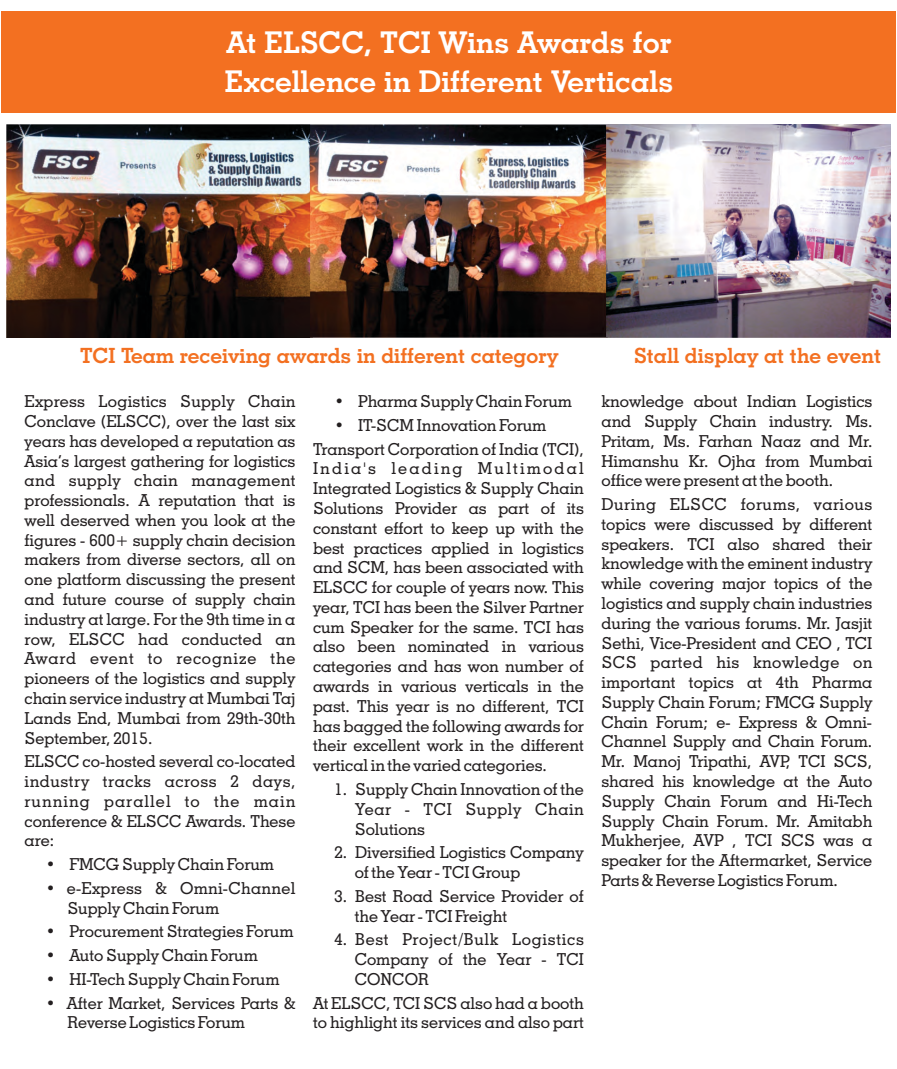
<style>
.page{position:relative;width:897px;height:1069px;background:#fff}
.page>*{position:absolute;margin:0;border:0;box-sizing:border-box;transform-origin:0 0}
.t1{font:700 30px/39.6px "Geometric Slab 703 BT";color:#fff}
.t2{font:700 21px "Geometric Slab 703 BT";color:#f37021}
.t3{font:500 16.5px/19.8px "Geometric Slab 703 BT";color:#231f20;text-align:justify}
</style>
<div class="page">
<img style="left:7px;top:124px;width:303px;height:213px">
<img style="left:310px;top:124px;width:580px;height:213px">
<div style="left:2px;top:11px;width:893px;height:102px;background:#f37021"></div>
<h1 class="t1" style="left:225px;top:25px;width:450px">At ELSCC, TCI Wins Awards for<br>Excellence in Different Verticals</h1>
<p class="t2" style="left:80px;top:347px;width:480px">TCI Team receiving awards in different category</p>
<p class="t2" style="left:633px;top:347px;width:249px">Stall display at the event</p>
<p class="t3" style="left:25px;top:393px;width:272px">Express Logistics Supply Chain Conclave (ELSCC), over the last six years has developed a reputation as Asia’s largest gathering for logistics and supply chain management professionals. A reputation that is well deserved when you look at the figures - 600+ supply chain decision makers from diverse sectors, all on one platform discussing the present and future course of supply chain industry at large. For the 9th time in a row, ELSCC had conducted an Award event to recognize the pioneers of the logistics and supply chain service industry at Mumbai Taj Lands End, Mumbai from 29th-30th September, 2015.</p>
<p class="t3" style="left:25px;top:753px;width:272px">ELSCC co-hosted several co-located industry tracks across 2 days, running parallel to the main conference &amp; ELSCC Awards. These are:</p>
<p class="t3" style="left:46px;top:856px;width:229px">• FMCG Supply Chain Forum</p>
<p class="t3" style="left:67px;top:879px;width:229px;text-indent:-21px">• e-Express &amp; Omni-Channel<br>Supply Chain Forum</p>
<p class="t3" style="left:46px;top:923px;width:249px">• Procurement Strategies Forum</p>
<p class="t3" style="left:46px;top:947px;width:213px">• Auto Supply Chain Forum</p>
<p class="t3" style="left:46px;top:970px;width:235px">• HI-Tech Supply Chain Forum</p>
<p class="t3" style="left:67px;top:994px;width:229px;text-indent:-21px">• After Market, Services Parts &amp;<br>Reverse Logistics Forum</p>
<p class="t3" style="left:358px;top:393px;width:215px">Pharma Supply Chain Forum</p>
<p class="t3" style="left:313px;top:415px;width:272px;line-height:23.7px;text-indent:21px">• IT-SCM Innovation Forum<br>Transport Corporation of India (TCI),</p>
<p class="t3" style="left:313px;top:460px;width:272px">India's leading Multimodal Integrated Logistics &amp; Supply Chain Solutions Provider as part of its constant effort to keep up with the best practices applied in logistics and SCM, has been associated with ELSCC for couple of years now. This year, TCI has been the Silver Partner cum Speaker for the same. TCI has also been nominated in various categories and has won number of awards in various verticals in the past. This year is no different, TCI has bagged the following awards for their excellent work in the different vertical in the varied categories.</p>
<p class="t3" style="left:354px;top:780px;width:230px;text-indent:-21px">1. Supply Chain Innovation of the Year - TCI Supply Chain Solutions</p>
<p class="t3" style="left:354px;top:844px;width:230px;text-indent:-21px">2. Diversified Logistics Company of the Year - TCI Group</p>
<p class="t3" style="left:354px;top:887px;width:230px;text-indent:-21px">3. Best Road Service Provider of the Year - TCI Freight</p>
<p class="t3" style="left:354px;top:931px;width:230px;text-indent:-21px">4. Best Project/Bulk Logistics Company of the Year - TCI CONCOR</p>
<p class="t3" style="left:313px;top:994px;width:272px">At ELSCC, TCI SCS also had a booth to highlight its services and also part</p>
<p class="t3" style="left:334px;top:393px;width:11px">•</p>
<p class="t3" style="left:601px;top:393px;width:272px">knowledge about Indian Logistics and Supply Chain industry. Ms.<br>Pritam, Ms. Farhan Naaz and Mr.<br>Himanshu Kr. Ojha from Mumbai office were present at the booth.</p>
<p class="t3" style="left:601px;top:496px;width:272px">During ELSCC forums, various topics were discussed by different speakers. TCI also shared their knowledge with the eminent industry while covering major topics of the logistics and supply chain industries during the various forums. Mr. Jasjit Sethi, Vice-President and CEO , TCI SCS parted his knowledge on important topics at 4th Pharma Supply Chain Forum; FMCG Supply Chain Forum; e- Express &amp; Omni-Channel Supply and Chain Forum.<br>Mr. Manoj Tripathi, AVP, TCI SCS, shared his knowledge at the Auto Supply Chain Forum and Hi-Tech Supply Chain Forum. Mr. Amitabh Mukherjee, AVP , TCI SCS was a speaker for the Aftermarket, Service Parts &amp; Reverse Logistics Forum.</p>
</div>
